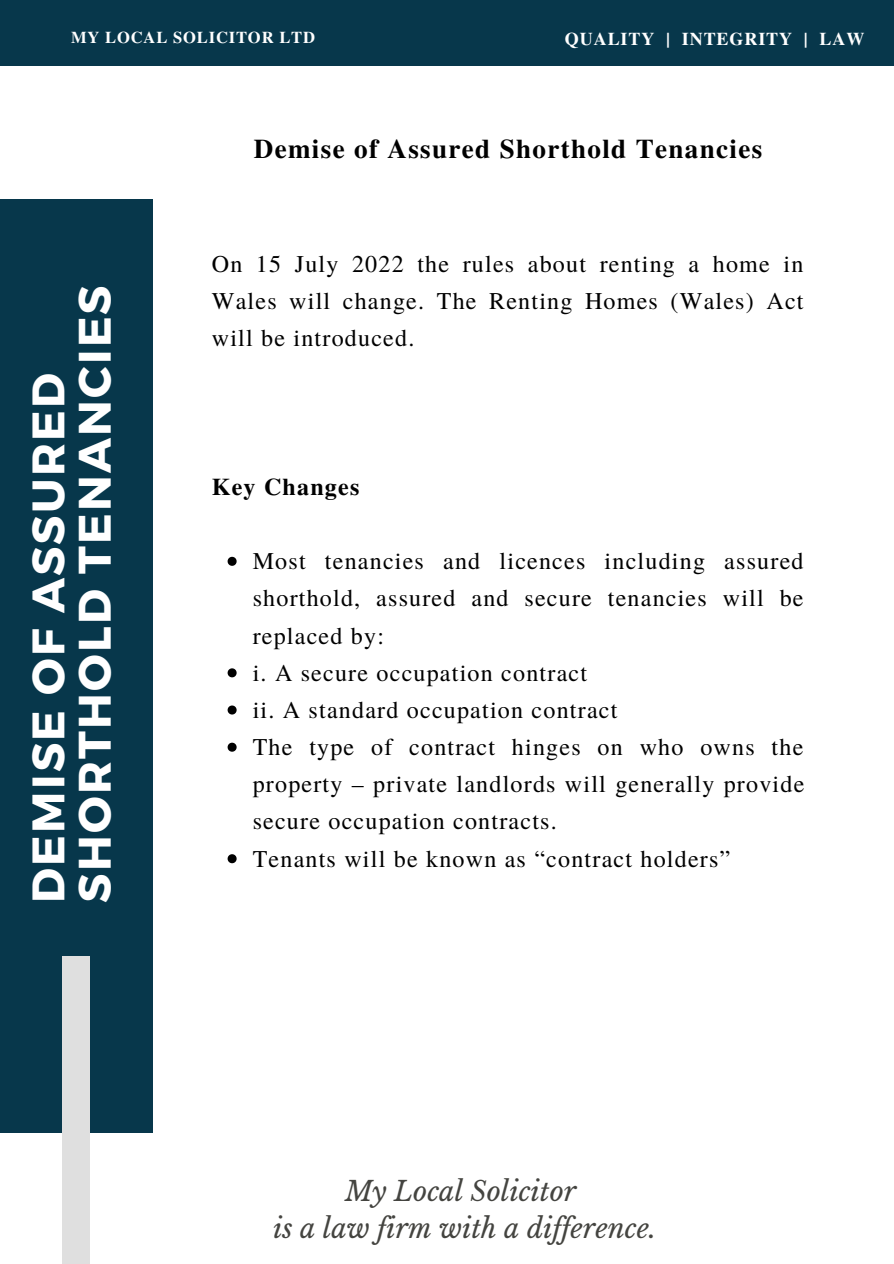
<style>
.page{position:relative;width:894px;height:1264px;background:#fff}
.page>*{position:absolute;margin:0;border:0;box-sizing:border-box;transform-origin:0 0}
.t1{font:700 45.45px/46.2px "Montserrat";letter-spacing:.05em;color:#fff}
.t2{font:italic 27px/37.2px "Libre Baskerville";color:#444440;text-align:center}
.t3{font:700 27px "Te X Gyre Termes";letter-spacing:.05em;color:#000}
.t4{font:24px/37.2px "Te X Gyre Termes";letter-spacing:.05em;color:#000}
.t5{font:700 24px "Te X Gyre Termes";letter-spacing:.05em;color:#000}
.t6{font:700 18px "Te X Gyre Termes";letter-spacing:.05em;color:#fff}
.t7{font:700 16.5px "Te X Gyre Termes";letter-spacing:.05em;color:#fff}
</style>
<div class="page">
<div style="left:0;top:0;width:893px;height:66px;background:#07374b"></div>
<div style="left:0;top:199px;width:153px;height:933px;background:#07374b"></div>
<svg style="left:227px;top:557px;width:9px;height:9px"></svg>
<svg style="left:227px;top:668px;width:9px;height:9px"></svg>
<svg style="left:227px;top:705px;width:9px;height:9px"></svg>
<svg style="left:227px;top:742px;width:9px;height:9px"></svg>
<svg style="left:227px;top:854px;width:9px;height:9px"></svg>
<div style="left:62px;top:955px;width:27px;height:308px;background:#dfdfdf"></div>
<p class="t7" style="left:71px;top:25px;width:245px">MY LOCAL SOLICITOR LTD</p>
<p class="t6" style="left:564px;top:24px;width:301px">QUALITY | INTEGRITY | LAW</p>
<h1 class="t1" style="left:23px;top:902px;width:619px;rotate:-90deg">DEMISE OF ASSURED<br>SHORTHOLD TENANCIES</h1>
<p class="t3" style="left:254px;top:128px;width:510px">Demise of Assured Shorthold Tenancies</p>
<p class="t4" style="left:212px;top:244px;width:593px;text-align:justify">On 15 July 2022 the rules about renting a home in Wales will change. The Renting Homes (Wales) Act will be introduced.</p>
<p class="t5" style="left:212px;top:468px;width:149px">Key Changes</p>
<p class="t4" style="left:252px;top:541px;width:553px">Most tenancies and licences including assured shorthold, assured and secure tenancies will be replaced by:<br>i. A secure occupation contract<br>ii. A standard occupation contract<br>The type of contract hinges on who owns the property – private landlords will generally provide secure occupation contracts.<br>Tenants will be known as “contract holders”</p>
<p class="t2" style="left:273px;top:1172px;width:384px">My Local Solicitor<br>is a law firm with a dif erence.</p>
</div>
